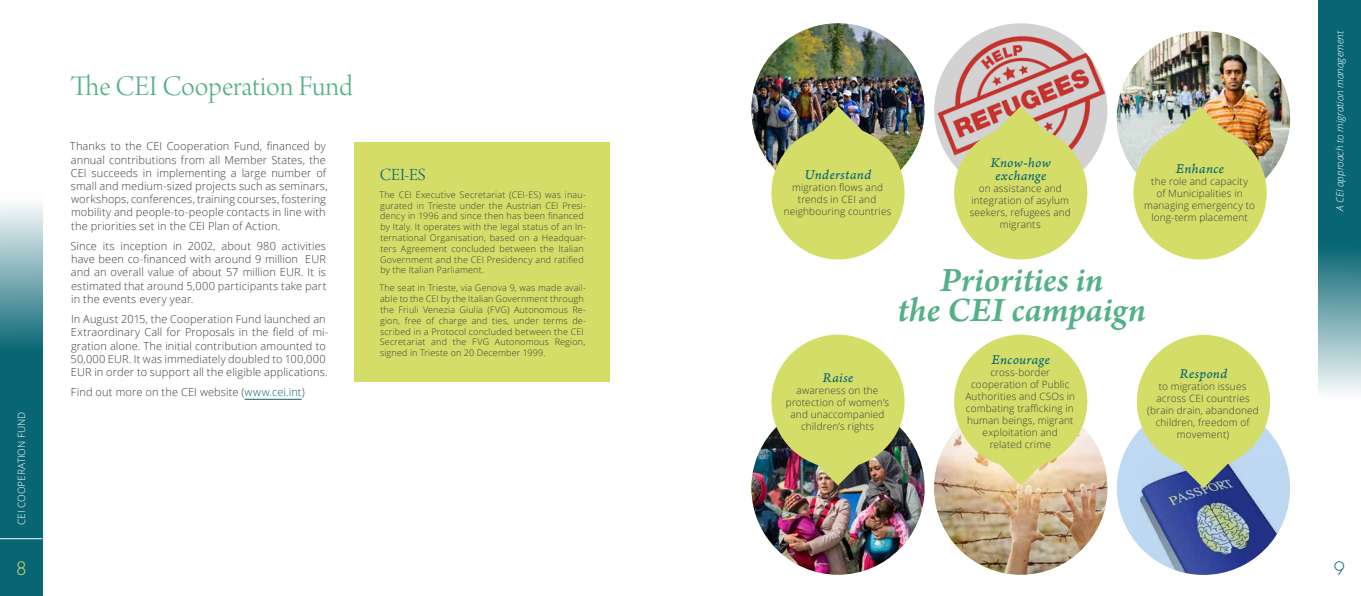
<style>
.page{position:relative;width:1361px;height:596px;background:#fff}
.page>*{position:absolute;margin:0;border:0;box-sizing:border-box;transform-origin:0 0}
.t1{font:36px/30px "Arno Pro Semibold Italic 10 pt";color:#54b087;text-align:center}
.t2{font:30px "Arno Pro Light Display";color:#54b087}
.t3{font:18px "Arno Pro Light Display";color:#086573}
.t4{font:300 18px "Futura Std";color:#d3dd67}
.t5{font:300 18px "Futura Std";color:#086573}
.t6{font:14px/13px "Arno Pro Italic 08 pt";letter-spacing:.015em;color:#086573;text-align:center}
.t7{font:300 11px/13.2px "Open Sans";letter-spacing:.01em;color:#3c3c3b}
.t8{font:300 10px/12px "Open Sans";letter-spacing:.015em;color:#3c3c3b;text-align:center}
.t9{font:italic 300 10px "Open Sans";color:#fff}
.t10{font:300 10px "Open Sans";color:#fff}
.t11{font:300 9px/10.8px "Open Sans";letter-spacing:.02em;color:#3c3c3b}
.s1{color:#086573}
</style>
<div class="page">
<svg style="left:0;top:204px;width:43px;height:391px;background:#34808c"></svg>
<svg style="left:1318px;top:0;width:43px;height:393px;background:#34808c"></svg>
<hr style="left:0;top:538px;width:43px;height:1px;background:#fff">
<img style="left:934px;top:401px;width:173px;height:173px;border-radius:87px">
<img style="left:1117px;top:31px;width:173px;height:166px">
<hr style="left:245px;top:399px;width:57px;height:1px;background:#086573">
<div style="left:354px;top:142px;width:255px;height:239px;background:#d3dd67"></div>
<div style="left:1133px;top:126px;width:133px;height:133px;background:#d3dd67;border-radius:50%"></div>
<div style="left:1117px;top:401px;width:173px;height:173px;background:#bfd9f3;border-radius:50%"></div>
<img style="left:1140px;top:459px;width:150px;height:115px">
<div style="left:1137px;top:334px;width:133px;height:134px;background:#d3dd67;border-radius:50%"></div>
<svg style="left:1178px;top:463px;width:51px;height:25px"></svg>
<img style="left:751px;top:23px;width:173px;height:173px;border-radius:87px">
<div style="left:771px;top:126px;width:133px;height:133px;background:#d3dd67;border-radius:50%"></div>
<svg style="left:812px;top:106px;width:51px;height:26px"></svg>
<img style="left:934px;top:23px;width:173px;height:161px">
<div style="left:954px;top:126px;width:133px;height:133px;background:#d3dd67;border-radius:50%"></div>
<svg style="left:995px;top:106px;width:51px;height:25px"></svg>
<svg style="left:995px;top:462px;width:51px;height:23px"></svg>
<img style="left:751px;top:415px;width:173px;height:159px">
<div style="left:771px;top:334px;width:133px;height:133px;background:#d3dd67;border-radius:50%"></div>
<svg style="left:812px;top:462px;width:51px;height:23px"></svg>
<svg style="left:1174px;top:106px;width:51px;height:26px"></svg>
<div style="left:954px;top:334px;width:133px;height:133px;background:#d3dd67;border-radius:50%"></div>
<p class="t9" style="left:1333px;top:211px;width:181px;rotate:-90deg">A CEI approach to migration management</p>
<h2 class="t2" style="left:71px;top:70px;width:283px">The CEI Cooperation Fund</h2>
<p class="t7" style="left:70px;top:139px;width:259px">Thanks to the CEI Cooperation Fund, financed by annual contributions from all Member States, the CEI succeeds in implementing a large number of small and medium-sized projects such as seminars, workshops, conferences, training courses, fostering mobility and people-to-people contacts in line with the priorities set in the CEI Plan of Action.</p>
<p class="t7" style="left:70px;top:239px;width:257px;text-align:justify">Since its inception in 2002, about 980 activities have been co-financed with around 9 million EUR and an overall value of about 57 million EUR. It is estimated that around 5,000 participants take part in the events every year.</p>
<p class="t7" style="left:71px;top:312px;width:259px">In August 2015, the Cooperation Fund launched an Extraordinary Call for Proposals in the field of mi&shy;gration alone. The initial contribution amounted to 50,000 EUR. It was immediately doubled to 100,000<br>EUR in order to support all the eligible applications.</p>
<p class="t7" style="left:71px;top:385px;width:235px">Find out more on the CEI website (<span class="s1">www.cei.int</span>)</p>
<p class="t6" style="left:990px;top:157px;width:62px">Know-how exchange</p>
<p class="t8" style="left:969px;top:182px;width:103px">on assistance and integration of asylum seekers, refugees and migrants</p>
<p class="t6" style="left:1175px;top:163px;width:50px">Enhance</p>
<p class="t8" style="left:1144px;top:175px;width:112px">the role and capacity<br>of Municipalities in managing emergency to long-term placement</p>
<h3 class="t3" style="left:380px;top:165px;width:48px">CEI-ES</h3>
<p class="t11" style="left:379px;top:189px;width:208px">The CEI Executive Secretariat (CEI-ES) was inau&shy;gurated in Trieste under the Austrian CEI Presi&shy;dency in 1996 and since then has been financed by Italy. It operates with the legal status of an In&shy;ternational Organisation, based on a Headquar&shy;ters Agreement concluded between the Italian Government and the CEI Presidency and ratified by the Italian Parliament.</p>
<p class="t11" style="left:379px;top:282px;width:208px">The seat in Trieste, via Genova 9, was made avail&shy;able to the CEI by the Italian Government through the Friuli Venezia Giulia (FVG) Autonomous Re&shy;gion, free of charge and ties, under terms de&shy;scribed in a Protocol concluded between the CEI Secretariat and the FVG Autonomous Region, signed in Trieste on 20 December 1999.</p>
<p class="t6" style="left:804px;top:169px;width:68px">Understand</p>
<p class="t8" style="left:784px;top:181px;width:109px">migration flows and trends in CEI and neighbouring countries</p>
<h1 class="t1" style="left:896px;top:267px;width:250px">Priorities in<br>the CEI campaign</h1>
<p class="t6" style="left:991px;top:353px;width:60px">Encourage</p>
<p class="t8" style="left:965px;top:366px;width:111px">cross-border cooperation of Public<br>Authorities and CSOs in combating trafficking in human beings, migrant exploitation and related crime</p>
<p class="t6" style="left:1179px;top:367px;width:49px">Respond</p>
<p class="t8" style="left:1147px;top:379px;width:113px">to migration issues across CEI countries (brain drain, abandoned children, freedom of movement)</p>
<p class="t6" style="left:822px;top:371px;width:32px">Raise</p>
<p class="t8" style="left:786px;top:384px;width:105px">awareness on the protection of women’s and unaccompanied children’s rights</p>
<p class="t10" style="left:15px;top:524px;width:115px;rotate:-90deg">CEI COOPERATION FUND</p>
<h3 class="t4" style="left:16px;top:557px;width:13px">8</h3>
<h3 class="t5" style="left:1333px;top:557px;width:13px">9</h3>
</div>
